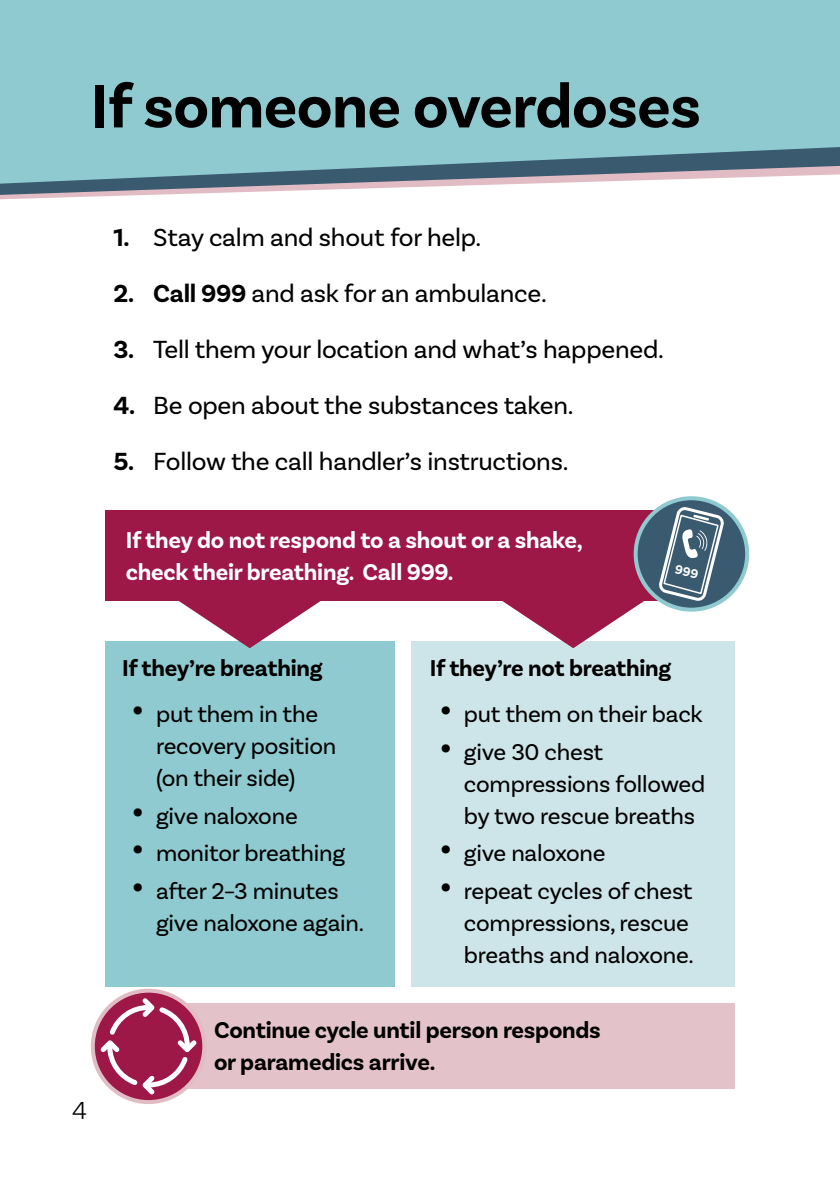
<style>
.page{position:relative;width:840px;height:1191px;background:#fff}
.page>*{position:absolute;margin:0;border:0;box-sizing:border-box;transform-origin:0 0}
.t1{font:700 64px "Basic Sans";letter-spacing:-.01em;color:#000}
.t2{font:26px "Basic Sans";letter-spacing:-.01em;color:#000}
.t3{font:300 26px "Basic Sans";color:#000}
.t4{font:24px/32px "Basic Sans";letter-spacing:-.01em;color:#000}
.diagram_body{font:700 24px/32px "Basic Sans";letter-spacing:-.01em;color:#000}
.diagram_body-2{font:700 24px/32px "Basic Sans";letter-spacing:-.01em;color:#fff}
.s1{font-weight:700}
.s2{font-size:40px}
</style>
<div class="page">
<div style="left:105px;top:641px;width:289px;height:345px;background:#8fcad0"></div>
<div style="left:411px;top:641px;width:323px;height:345px;background:#cde5e9"></div>
<svg style="left:179px;top:601px;width:142px;height:47px"></svg>
<svg style="left:0;top:184px;width:512px;height:11px"></svg>
<svg style="left:0;top:0;width:839px;height:184px;background:#8bc2c9"></svg>
<div style="left:105px;top:510px;width:597px;height:91px;background:#9d1747"></div>
<div style="left:122px;top:1003px;width:612px;height:86px;background:#e4c2c9"></div>
<div style="left:635px;top:498px;width:111px;height:111px;background:#3a5a70;border-radius:50%"></div>
<div style="left:633px;top:496px;width:115px;height:115px;border:4px solid #8fcad0;border-radius:50%"></div>
<svg style="left:96px;top:993px;width:105px;height:106px"></svg>
<div style="left:91px;top:988px;width:115px;height:116px;border:4px solid #e1bcc4;border-radius:50%"></div>
<svg style="left:502px;top:504px;width:223px;height:144px"></svg>
<p class="t1" style="left:91px;top:67px;width:611px">If someone overdoses</p>
<p class="t2" style="left:113px;top:222px;width:369px"><span class="s1">1.</span> Stay calm and shout for help.</p>
<p class="t2" style="left:113px;top:278px;width:434px"><span class="s1">2. Call 999</span> and ask for an ambulance.</p>
<p class="t2" style="left:113px;top:334px;width:551px"><span class="s1">3.</span> Tell them your location and what’s happened.</p>
<p class="t2" style="left:113px;top:390px;width:461px"><span class="s1">4.</span> Be open about the substances taken.</p>
<p class="t2" style="left:113px;top:446px;width:456px"><span class="s1">5.</span> Follow the call handler’s instructions.</p>
<p class="diagram_body-2" style="left:126px;top:524px;width:458px">If they do not respond to a shout or a shake, check their breathing. Call 999.</p>
<p class="t3" style="left:72px;top:1095px;width:16px">4</p>
<p class="diagram_body" style="left:122px;top:652px;width:202px">If they’re breathing</p>
<p class="t4" style="left:156px;top:698px;width:182px;text-indent:-25px"><span class="s2">•</span> put them in the recovery position (on their side)</p>
<p class="t4" style="left:131px;top:799px;width:168px"><span class="s2">•</span> give naloxone</p>
<p class="t4" style="left:131px;top:837px;width:215px"><span class="s2">•</span> monitor breathing</p>
<p class="t4" style="left:156px;top:875px;width:209px;text-indent:-25px"><span class="s2">•</span> after 2–3 minutes give naloxone again.</p>
<p class="diagram_body" style="left:429px;top:652px;width:243px">If they’re not breathing</p>
<p class="t4" style="left:438px;top:698px;width:265px"><span class="s2">•</span> put them on their back</p>
<p class="t4" style="left:463px;top:735px;width:243px;text-indent:-25px"><span class="s2">•</span> give 30 chest compressions followed by two rescue breaths</p>
<p class="t4" style="left:438px;top:837px;width:168px"><span class="s2">•</span> give naloxone</p>
<p class="t4" style="left:463px;top:875px;width:231px;text-indent:-25px"><span class="s2">•</span> repeat cycles of chest compressions, rescue breaths and naloxone.</p>
<p class="diagram_body" style="left:214px;top:1014px;width:388px">Continue cycle until person responds or paramedics arrive.</p>
</div>
